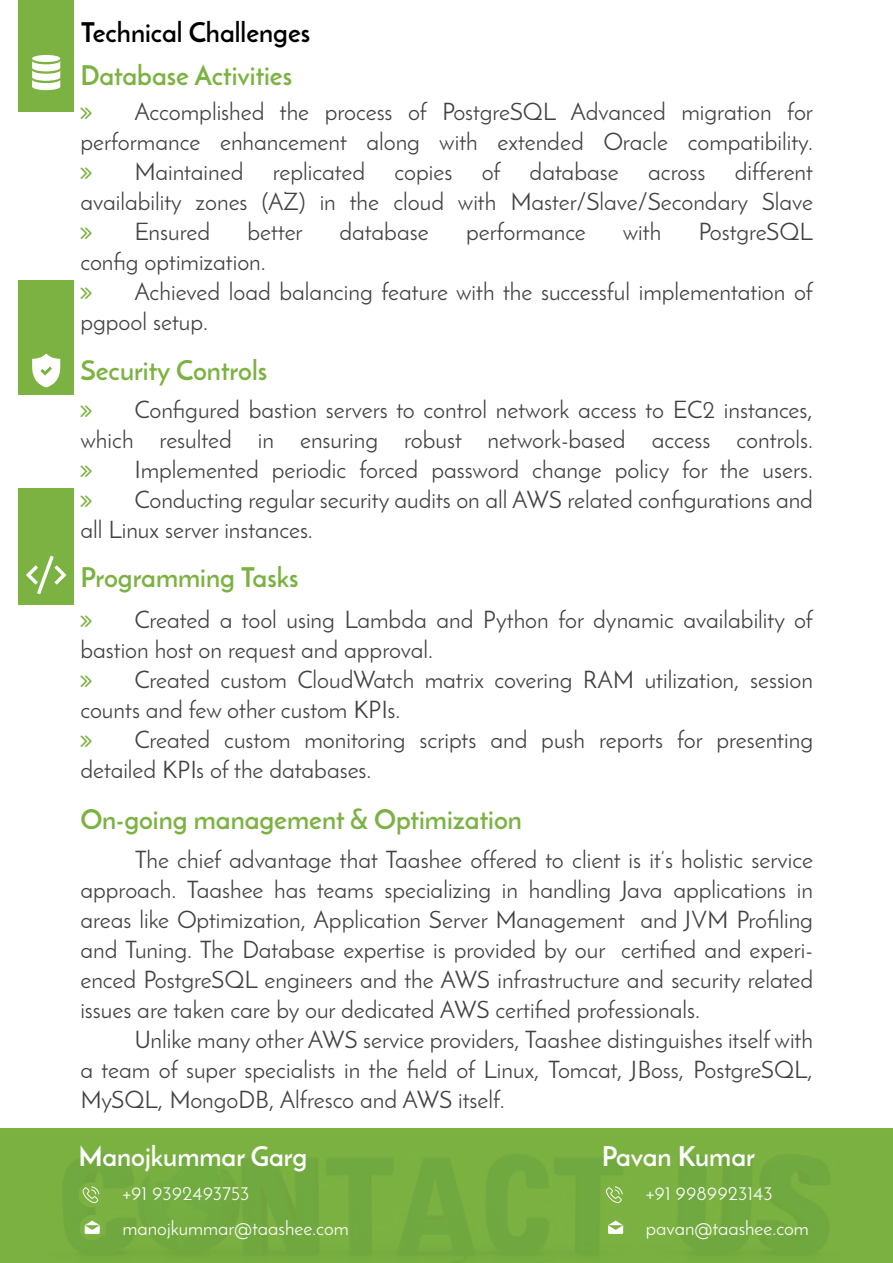
<style>
.page{position:relative;width:893px;height:1263px;background:#fff}
.page>*{position:absolute;margin:0;border:0;box-sizing:border-box;transform-origin:0 0}
.t1{font:700 27px "Josefin Sans";color:#7cb242}
.t2{font:700 27px "Josefin Sans";color:#fff}
.t3{font:700 27px "Josefin Sans";color:#000}
.t4{font:24px/30px "Josefin Sans";color:#414042}
.t5{font:19.5px/34.2px "Josefin Sans";color:#fff}
</style>
<div class="page">
<div style="left:0;top:1129px;width:893px;height:134px;background:#7cb242"></div>
<div style="left:18px;top:0;width:56px;height:112px;background:#7cb242"></div>
<div style="left:32px;top:55px;width:28px;height:7px;background:#fff;border-radius:50%"></div>
<svg style="left:32px;top:61px;width:28px;height:29px"></svg>
<div style="left:18px;top:280px;width:56px;height:115px;background:#7cb242"></div>
<svg style="left:32px;top:353px;width:29px;height:34px"></svg>
<div style="left:18px;top:488px;width:56px;height:117px;background:#7cb242"></div>
<svg style="left:26px;top:556px;width:40px;height:38px"></svg>
<svg style="left:83px;top:1186px;width:16px;height:17px"></svg>
<svg style="left:85px;top:1220px;width:15px;height:14px"></svg>
<svg style="left:606px;top:1186px;width:17px;height:17px"></svg>
<svg style="left:608px;top:1220px;width:15px;height:14px"></svg>
<p class="t3" style="left:80px;top:16px;width:231px">Technical Challenges</p>
<p class="t1" style="left:80px;top:58px;width:213px">Database Activities</p>
<p class="t4" style="left:134px;top:96px;width:680px">Accomplished the process of PostgreSQL Advanced migration for</p>
<p class="t4" style="left:80px;top:126px;width:734px">performance enhancement along with extended Oracle compatibility.</p>
<p class="t4" style="left:134px;top:156px;width:680px">Maintained replicated copies of database across different</p>
<p class="t4" style="left:80px;top:186px;width:734px">availability zones (AZ) in the cloud with Master/Slave/Secondary Slave</p>
<p class="t4" style="left:134px;top:216px;width:77px">Ensured</p>
<p class="t4" style="left:248px;top:216px;width:57px">better</p>
<p class="t4" style="left:339px;top:216px;width:91px">database</p>
<p class="t4" style="left:466px;top:216px;width:121px">performance</p>
<p class="t4" style="left:623px;top:216px;width:40px">with</p>
<p class="t4" style="left:699px;top:216px;width:116px">PostgreSQL</p>
<p class="t4" style="left:80px;top:246px;width:187px">config optimization.</p>
<p class="t4" style="left:134px;top:276px;width:680px">Achieved load balancing feature with the successful implementation of</p>
<p class="t4" style="left:80px;top:306px;width:129px">pgpool setup.</p>
<p class="t1" style="left:80px;top:353px;width:188px">Security Controls</p>
<p class="t4" style="left:134px;top:394px;width:680px">Configured bastion servers to control network access to EC2 instances,</p>
<p class="t4" style="left:80px;top:424px;width:734px">which resulted in ensuring robust network-based access controls.</p>
<p class="t4" style="left:134px;top:454px;width:680px">Implemented periodic forced password change policy for the users.</p>
<p class="t4" style="left:134px;top:484px;width:680px">Conducting regular security audits on all AWS related configurations and</p>
<p class="t4" style="left:80px;top:514px;width:234px">all Linux server instances.</p>
<p class="t1" style="left:80px;top:560px;width:220px">Programming Tasks</p>
<p class="t4" style="left:80px;top:604px;width:734px;text-indent:54px">Created a tool using Lambda and Python for dynamic availability of bastion host on request and approval.</p>
<p class="t4" style="left:80px;top:664px;width:734px;text-indent:54px">Created custom CloudWatch matrix covering RAM utilization, session counts and few other custom KPIs.</p>
<p class="t4" style="left:80px;top:724px;width:734px;text-indent:54px">Created custom monitoring scripts and push reports for presenting detailed KPIs of the databases.</p>
<p class="t1" style="left:80px;top:803px;width:443px">On-going management &amp; Optimization</p>
<p class="t4" style="left:80px;top:844px;width:734px;text-align:justify;text-indent:54px">The chief advantage that Taashee offered to client is it’s holistic service approach. Taashee has teams specializing in handling Java applications in areas like Optimization, Application Server Management and JVM Profiling and Tuning. The Database expertise is provided by our certified and experi&shy;enced PostgreSQL engineers and the AWS infrastructure and security related issues are taken care by our dedicated AWS certified professionals.</p>
<p class="t4" style="left:80px;top:1024px;width:734px;text-align:justify;text-indent:54px">Unlike many other AWS service providers, Taashee distinguishes itself with a team of super specialists in the field of Linux, Tomcat, JBoss, PostgreSQL, MySQL, MongoDB, Alfresco and AWS itself.</p>
<p class="t2" style="left:78px;top:1140px;width:230px">Manojkummar Garg</p>
<p class="t5" style="left:123px;top:1176px;width:228px">+91 9392493753 manojkummar@taashee.com</p>
<p class="t2" style="left:602px;top:1140px;width:155px">Pavan Kumar</p>
<p class="t5" style="left:646px;top:1176px;width:165px">+91 9989923143 pavan@taashee.com</p>
</div>
